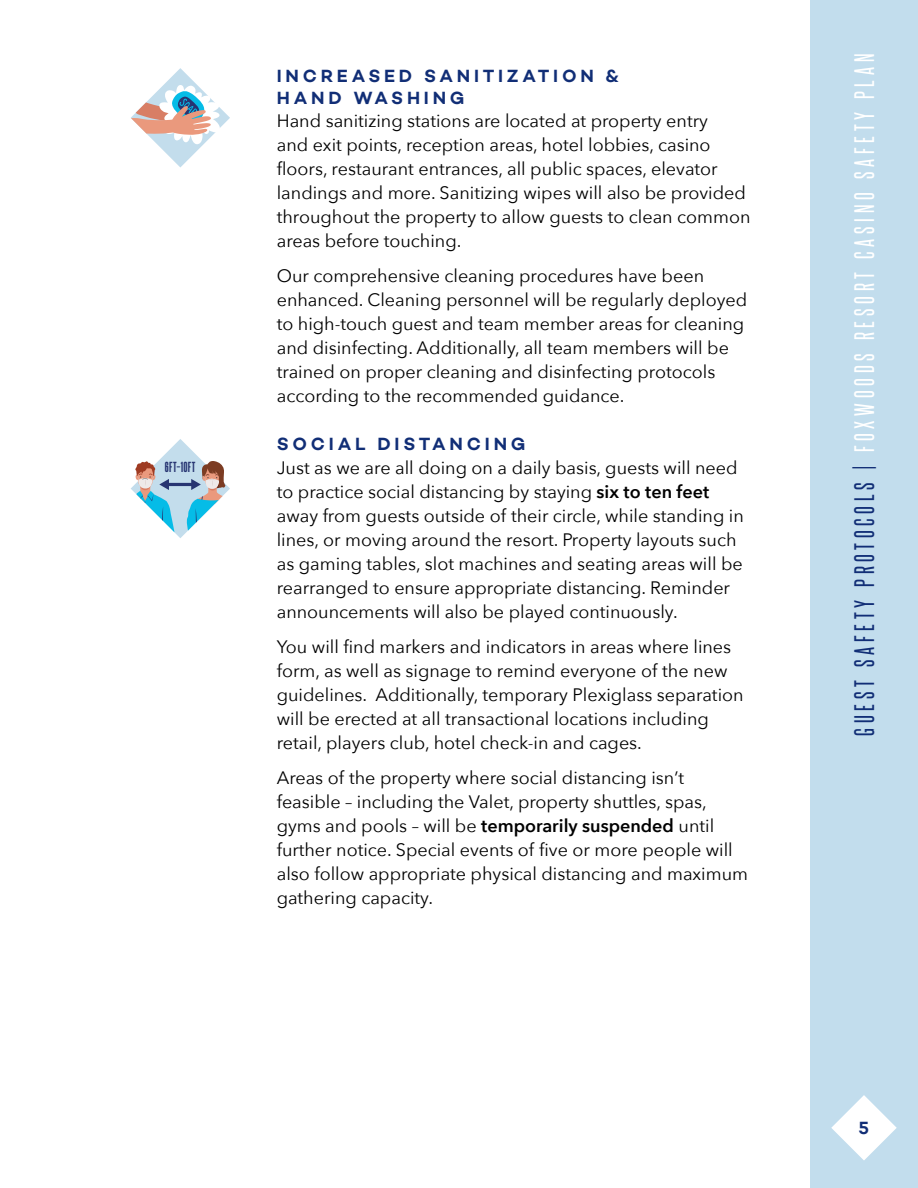
<style>
.page{position:relative;width:918px;height:1188px;background:#fff}
.page>*{position:absolute;margin:0;border:0;box-sizing:border-box;transform-origin:0 0}
.t1{font:24px "Steelfish Rg";letter-spacing:.2em;color:#fff}
.t2{font:18px/24px "Avenir Next";color:#000}
.t3{font:600 18px/21px "Campton";letter-spacing:.21em;color:#112e76}
.t4{font:12.45px "Steelfish Eb";letter-spacing:.02em;color:#273572}
.s1{font-weight:600}
.s2{color:#112e76}
</style>
<div class="page">
<svg style="left:131px;top:68px;width:99px;height:100px"></svg>
<svg style="left:131px;top:439px;width:99px;height:99px"></svg>
<div style="left:810px;top:0;width:108px;height:1188px;background:#c2dded"></div>
<svg style="left:831px;top:1095px;width:66px;height:65px"></svg>
<p class="t4" style="left:165px;top:460px;width:32px">6FT–10FT</p>
<p class="t3" style="left:277px;top:66px;width:344px">INCREASED SANITIZATION &amp;<br>HAND WASHING</p>
<p class="t2" style="left:277px;top:108px;width:475px">Hand sanitizing stations are located at property entry<br>and exit points, reception areas, hotel lobbies, casino floors, restaurant entrances, all public spaces, elevator landings and more. Sanitizing wipes will also be provided throughout the property to allow guests to clean common areas before touching.</p>
<p class="t2" style="left:277px;top:263px;width:472px">Our comprehensive cleaning procedures have been enhanced. Cleaning personnel will be regularly deployed to high-touch guest and team member areas for cleaning and disinfecting. Additionally, all team members will be trained on proper cleaning and disinfecting protocols according to the recommended guidance.</p>
<p class="t3" style="left:277px;top:433px;width:250px">SOCIAL DISTANCING</p>
<p class="t2" style="left:277px;top:455px;width:469px">Just as we are all doing on a daily basis, guests will need to practice social distancing by staying <span class="s1">six to ten feet </span>away from guests outside of their circle, while standing in lines, or moving around the resort. Property layouts such as gaming tables, slot machines and seating areas will be rearranged to ensure appropriate distancing. Reminder announcements will also be played continuously.</p>
<p class="t2" style="left:277px;top:634px;width:468px">You will find markers and indicators in areas where lines form, as well as signage to remind everyone of the new guidelines. Additionally, temporary Plexiglass separation will be erected at all transactional locations including retail, players club, hotel check-in and cages.</p>
<p class="t2" style="left:277px;top:765px;width:473px">Areas of the property where social distancing isn’t feasible – including the Valet, property shuttles, spas, gyms and pools – will be <span class="s1">temporarily suspended</span> until further notice. Special events of five or more people will also follow appropriate physical distancing and maximum gathering capacity.</p>
<h1 class="t1" style="left:850px;top:736px;width:683px;rotate:-90deg"><span class="s2">GUEST SAFETY PROTOCOLS |</span> FOXWOODS RESORT CASINO SAFETY PLAN</h1>
<p class="t3" style="left:859px;top:1117px;width:12px">5</p>
</div>
